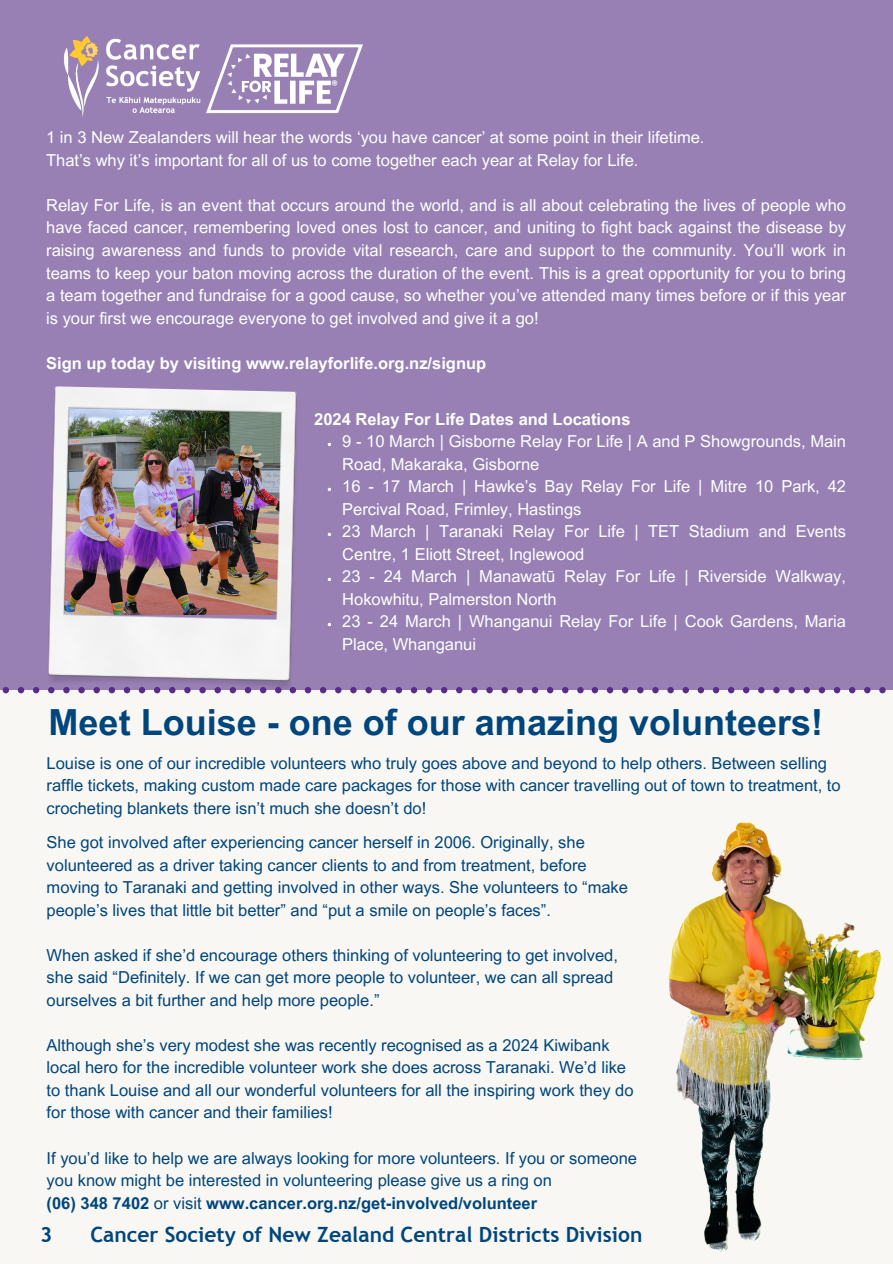
<style>
.page{position:relative;width:893px;height:1264px;background:#fff}
.page>*{position:absolute;margin:0;border:0;box-sizing:border-box;transform-origin:0 0}
.t1{font:700 36px "Arial MT Pro";color:#00457c}
.t2{font:700 21px "Trebuchet MS";color:#00457c}
.t3{font:16.5px/22.5px "Arial MT Pro";color:#00457c}
.t4{font:16.5px/22.5px "Arial MT Pro";color:#fff}
.t5{font:700 16.5px "Arial MT Pro";color:#fff}
.t6{font:700 16.5px "Arial MT Pro";color:#00457c}
.s1{font-weight:400}
</style>
<div class="page">
<div style="left:0;top:0;width:892px;height:1263px;background:#f8f7f3"></div>
<div style="left:0;top:0;width:892px;height:690px;background:#9880b4"></div>
<img style="left:48px;top:386px;width:249px;height:305px">
<img style="left:668px;top:822px;width:213px;height:430px">
<svg style="left:124px;top:687px;width:6px;height:6px"></svg>
<svg style="left:109px;top:687px;width:6px;height:6px"></svg>
<div style="left:93px;top:687px;width:7px;height:6px;background:#562d88;border-radius:50%"></div>
<div style="left:78px;top:687px;width:7px;height:6px;background:#562d88;border-radius:50%"></div>
<div style="left:63px;top:687px;width:7px;height:6px;background:#562d88;border-radius:50%"></div>
<svg style="left:48px;top:687px;width:6px;height:6px"></svg>
<svg style="left:33px;top:687px;width:6px;height:6px"></svg>
<svg style="left:18px;top:687px;width:6px;height:6px"></svg>
<svg style="left:3px;top:687px;width:6px;height:6px"></svg>
<svg style="left:275px;top:687px;width:6px;height:6px"></svg>
<svg style="left:260px;top:687px;width:6px;height:6px"></svg>
<svg style="left:245px;top:687px;width:6px;height:6px"></svg>
<svg style="left:230px;top:687px;width:6px;height:6px"></svg>
<div style="left:214px;top:687px;width:7px;height:6px;background:#562d88;border-radius:50%"></div>
<div style="left:199px;top:687px;width:7px;height:6px;background:#562d88;border-radius:50%"></div>
<div style="left:184px;top:687px;width:7px;height:6px;background:#562d88;border-radius:50%"></div>
<svg style="left:169px;top:687px;width:6px;height:6px"></svg>
<svg style="left:154px;top:687px;width:6px;height:6px"></svg>
<svg style="left:139px;top:687px;width:6px;height:6px"></svg>
<svg style="left:426px;top:687px;width:6px;height:6px"></svg>
<svg style="left:411px;top:687px;width:6px;height:6px"></svg>
<div style="left:395px;top:687px;width:7px;height:6px;background:#562d88;border-radius:50%"></div>
<div style="left:380px;top:687px;width:7px;height:6px;background:#562d88;border-radius:50%"></div>
<div style="left:365px;top:687px;width:7px;height:6px;background:#562d88;border-radius:50%"></div>
<svg style="left:350px;top:687px;width:6px;height:6px"></svg>
<svg style="left:335px;top:687px;width:6px;height:6px"></svg>
<svg style="left:320px;top:687px;width:6px;height:6px"></svg>
<svg style="left:305px;top:687px;width:6px;height:6px"></svg>
<div style="left:289px;top:687px;width:7px;height:6px;background:#562d88;border-radius:50%"></div>
<svg style="left:577px;top:687px;width:6px;height:6px"></svg>
<svg style="left:562px;top:687px;width:6px;height:6px"></svg>
<svg style="left:547px;top:687px;width:6px;height:6px"></svg>
<div style="left:531px;top:687px;width:7px;height:6px;background:#562d88;border-radius:50%"></div>
<div style="left:516px;top:687px;width:7px;height:6px;background:#562d88;border-radius:50%"></div>
<div style="left:501px;top:687px;width:7px;height:6px;background:#562d88;border-radius:50%"></div>
<svg style="left:486px;top:687px;width:6px;height:6px"></svg>
<svg style="left:471px;top:687px;width:6px;height:6px"></svg>
<svg style="left:456px;top:687px;width:6px;height:6px"></svg>
<svg style="left:441px;top:687px;width:6px;height:6px"></svg>
<svg style="left:728px;top:687px;width:6px;height:6px"></svg>
<div style="left:712px;top:687px;width:7px;height:6px;background:#562d88;border-radius:50%"></div>
<div style="left:697px;top:687px;width:7px;height:6px;background:#562d88;border-radius:50%"></div>
<div style="left:682px;top:687px;width:7px;height:6px;background:#562d88;border-radius:50%"></div>
<svg style="left:667px;top:687px;width:6px;height:6px"></svg>
<svg style="left:652px;top:687px;width:6px;height:6px"></svg>
<svg style="left:637px;top:687px;width:6px;height:6px"></svg>
<svg style="left:622px;top:687px;width:6px;height:6px"></svg>
<div style="left:606px;top:687px;width:7px;height:6px;background:#562d88;border-radius:50%"></div>
<div style="left:591px;top:687px;width:7px;height:6px;background:#562d88;border-radius:50%"></div>
<svg style="left:879px;top:687px;width:6px;height:6px"></svg>
<svg style="left:864px;top:687px;width:6px;height:6px"></svg>
<div style="left:848px;top:687px;width:7px;height:6px;background:#562d88;border-radius:50%"></div>
<div style="left:833px;top:687px;width:7px;height:6px;background:#562d88;border-radius:50%"></div>
<div style="left:818px;top:687px;width:7px;height:6px;background:#562d88;border-radius:50%"></div>
<svg style="left:803px;top:687px;width:6px;height:6px"></svg>
<svg style="left:788px;top:687px;width:6px;height:6px"></svg>
<svg style="left:773px;top:687px;width:6px;height:6px"></svg>
<svg style="left:758px;top:687px;width:6px;height:6px"></svg>
<svg style="left:743px;top:687px;width:6px;height:6px"></svg>
<img style="left:64px;top:36px;width:298px;height:81px">
<p class="t4" style="left:46px;top:128px;width:659px">1 in 3 New Zealanders will hear the words ‘you have cancer’ at some point in their lifetime.</p>
<p class="t4" style="left:46px;top:151px;width:593px">That’s why it’s important for all of us to come together each year at Relay for Life.</p>
<p class="t4" style="left:46px;top:196px;width:801px;text-align:justify">Relay For Life, is an event that occurs around the world, and is all about celebrating the lives of people who have faced cancer, remembering loved ones lost to cancer, and uniting to fight back against the disease by raising awareness and funds to provide vital research, care and support to the community. You’ll work in teams to keep your baton moving across the duration of the event. This is a great opportunity for you to bring a team together and fundraise for a good cause, so whether you’ve attended many times before or if this year is your first we encourage everyone to get involved and give it a go!</p>
<p class="t5" style="left:46px;top:356px;width:441px">Sign up today by visiting www.relayforlife.org.nz/signup</p>
<p class="t5" style="left:314px;top:413px;width:318px">2024 Relay For Life Dates and Locations</p>
<h1 class="t4" style="left:342px;top:432px;width:505px">9 - 10 March | Gisborne Relay For Life | A and P Showgrounds, Main<br>Road, Makaraka, Gisborne</h1>
<p class="t4" style="left:342px;top:477px;width:505px">16 - 17 March | Hawke’s Bay Relay For Life | Mitre 10 Park, 42<br>Percival Road, Frimley, Hastings</p>
<p class="t4" style="left:342px;top:522px;width:505px">23 March | Taranaki Relay For Life | TET Stadium and Events<br>Centre, 1 Eliott Street, Inglewood</p>
<p class="t4" style="left:342px;top:567px;width:505px">23 - 24 March | Manawatū Relay For Life | Riverside Walkway,<br>Hokowhitu, Palmerston North</p>
<h3 class="t4" style="left:342px;top:612px;width:505px">23 - 24 March | Whanganui Relay For Life | Cook Gardens, Maria<br>Place, Whanganui</h3>
<p class="t1" style="left:49px;top:708px;width:776px">Meet Louise - one of our amazing volunteers!</p>
<h2 class="t3" style="left:47px;top:753px;width:795px">Louise is one of our incredible volunteers who truly goes above and beyond to help others. Between selling raffle tickets, making custom made care packages for those with cancer travelling out of town to treatment, to crocheting blankets there isn’t much she doesn’t do!</h2>
<p class="t3" style="left:47px;top:833px;width:583px">She got involved after experiencing cancer herself in 2006. Originally, she volunteered as a driver taking cancer clients to and from treatment, before moving to Taranaki and getting involved in other ways. She volunteers to “make people’s lives that little bit better” and “put a smile on people’s faces”.</p>
<p class="t3" style="left:47px;top:945px;width:572px">When asked if she’d encourage others thinking of volunteering to get involved, she said “Definitely. If we can get more people to volunteer, we can all spread ourselves a bit further and help more people.”</p>
<p class="t3" style="left:47px;top:1035px;width:588px">Although she’s very modest she was recently recognised as a 2024 Kiwibank local hero for the incredible volunteer work she does across Taranaki. We’d like to thank Louise and all our wonderful volunteers for all the inspiring work they do for those with cancer and their families!</p>
<p class="t3" style="left:47px;top:1148px;width:592px">If you’d like to help we are always looking for more volunteers. If you or someone you know might be interested in volunteering please give us a ring on</p>
<p class="t6" style="left:47px;top:1196px;width:492px">(06) 348 7402 <span class="s1">or visit</span> www.cancer.org.nz/get-involved/volunteer</p>
<p class="t2" style="left:40px;top:1222px;width:14px">3</p>
<p class="t2" style="left:90px;top:1222px;width:553px">Cancer Society of New Zealand Central Districts Division</p>
</div>
